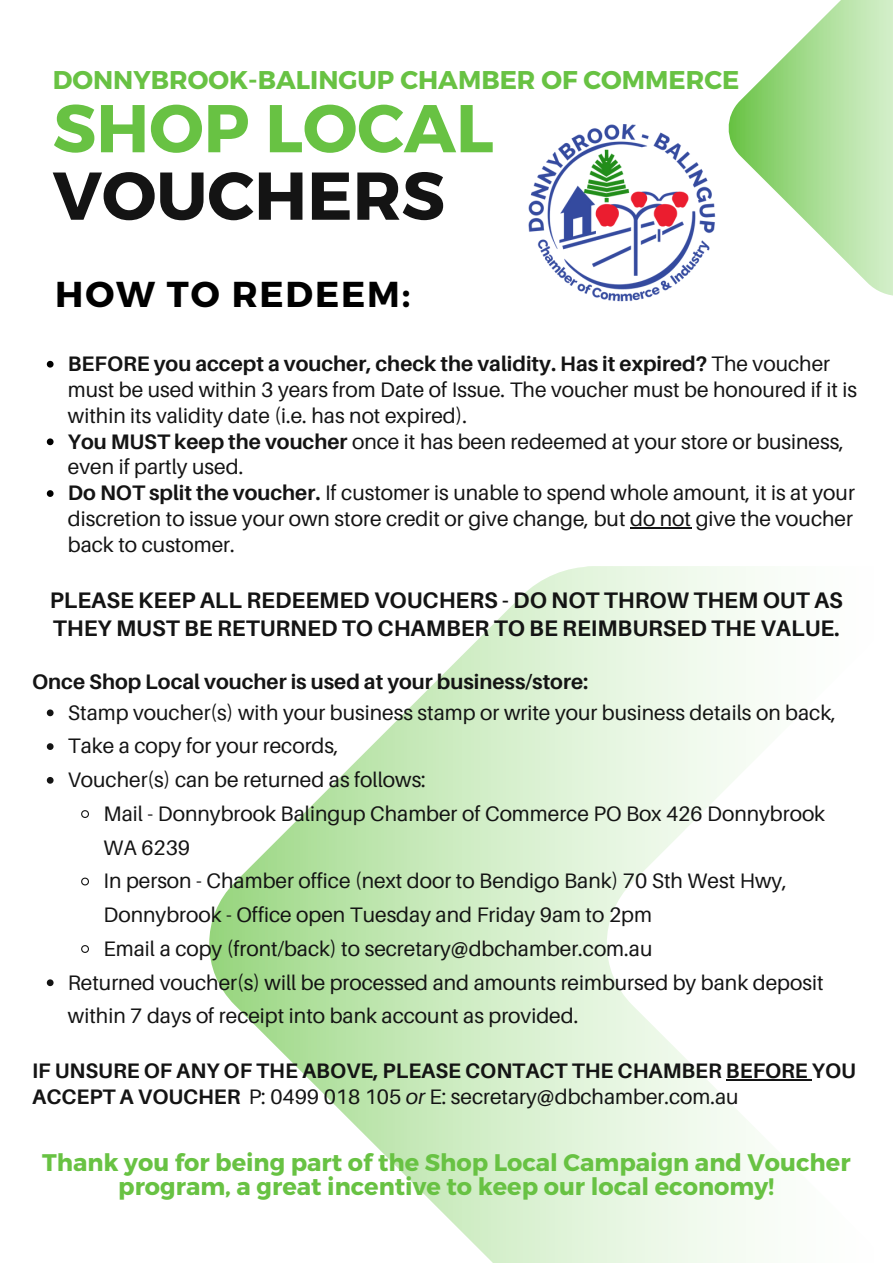
<style>
.page{position:relative;width:893px;height:1264px;background:#fff}
.page>*{position:absolute;margin:0;border:0;box-sizing:border-box;transform-origin:0 0}
.t1{font:700 67.5px "Montserrat";color:#68c243}
.t2{font:700 67.5px "Montserrat";color:#141414}
.t3{font:700 36px "Montserrat";letter-spacing:.05em;color:#000}
.t4{font:700 25.65px "Montserrat";color:#68c243}
.t5{font:700 24px/23.5px "Montserrat";color:#68c243;text-align:center}
.t6{font:700 22.5px/28px "Aileron";color:#141414}
.t7{font:21px/25.8px "Aileron";color:#141414}
.t8{font:700 21px/25.8px "Aileron";color:#141414}
.s1{font-weight:700}
.s2{font-weight:400}
.s3{font-weight:400;font-style:italic}
</style>
<div class="page">
<svg style="left:209px;top:566px;width:603px;height:696px"></svg>
<svg style="left:728px;top:0;width:164px;height:296px"></svg>
<svg style="left:47px;top:361px;width:7px;height:6px"></svg>
<svg style="left:47px;top:438px;width:7px;height:7px"></svg>
<svg style="left:47px;top:490px;width:7px;height:7px"></svg>
<hr style="left:630px;top:527px;width:61px;height:1px;background:#141414">
<svg style="left:47px;top:709px;width:7px;height:7px"></svg>
<svg style="left:47px;top:743px;width:7px;height:7px"></svg>
<svg style="left:47px;top:777px;width:7px;height:6px"></svg>
<svg style="left:81px;top:810px;width:8px;height:8px"></svg>
<svg style="left:81px;top:877px;width:8px;height:9px"></svg>
<svg style="left:81px;top:945px;width:8px;height:8px"></svg>
<svg style="left:47px;top:979px;width:7px;height:7px"></svg>
<hr style="left:726px;top:1079px;width:85px;height:1px;background:#141414">
<img style="left:528px;top:124px;width:188px;height:178px">
<p class="t4" style="left:53px;top:63px;width:688px">DONNYBROOK-BALINGUP CHAMBER OF COMMERCE</p>
<h1 class="t1" style="left:53px;top:84px;width:442px">SHOP LOCAL</h1>
<h1 class="t2" style="left:53px;top:152px;width:393px">VOUCHERS</h1>
<h2 class="t3" style="left:55px;top:271px;width:356px">HOW TO REDEEM:</h2>
<p class="t7" style="left:68px;top:350px;width:790px"><span class="s1">BEFORE you accept a voucher, check the validity. Has it expired?</span> The voucher must be used within 3 years from Date of Issue. The voucher must be honoured if it is within its validity date (i.e. has not expired).<br><span class="s1">You MUST keep the voucher</span> once it has been redeemed at your store or business, even if partly used.<br><span class="s1">Do NOT split the voucher.</span> If customer is unable to spend whole amount, it is at your discretion to issue your own store credit or give change, but do not give the voucher back to customer.</p>
<p class="t6" style="left:50px;top:586px;width:794px">PLEASE KEEP ALL REDEEMED VOUCHERS - DO NOT THROW THEM OUT AS<br>THEY MUST BE RETURNED TO CHAMBER TO BE REIMBURSED THE VALUE.</p>
<p class="t8" style="left:32px;top:668px;width:557px">Once Shop Local voucher is used at your business/store:</p>
<p class="t7" style="left:68px;top:695px;width:769px;line-height:33.8px">Stamp voucher(s) with your business stamp or write your business details on back,<br>Take a copy for your records,<br>Voucher(s) can be returned as follows:</p>
<p class="t7" style="left:104px;top:800px;width:723px">Mail - Donnybrook Balingup Chamber of Commerce PO Box 426 Donnybrook</p>
<p class="t7" style="left:104px;top:833px;width:88px">WA 6239</p>
<p class="t7" style="left:104px;top:867px;width:684px">In person - Chamber office (next door to Bendigo Bank) 70 Sth West Hwy,</p>
<p class="t7" style="left:104px;top:901px;width:550px">Donnybrook - Office open Tuesday and Friday 9am to 2pm</p>
<p class="t7" style="left:104px;top:935px;width:550px">Email a copy (front/back) to secretary@dbchamber.com.au</p>
<p class="t7" style="left:68px;top:968px;width:757px">Returned voucher(s) will be processed and amounts reimbursed by bank deposit</p>
<p class="t7" style="left:68px;top:1002px;width:512px">within 7 days of receipt into bank account as provided.</p>
<p class="t8" style="left:32px;top:1057px;width:825px">IF UNSURE OF ANY OF THE ABOVE, PLEASE CONTACT THE CHAMBER BEFORE YOU<br>ACCEPT A VOUCHER <span class="s2">P: 0499 018 105</span> <span class="s3">or</span> <span class="s2">E: secretary@dbchamber.com.au</span></p>
<p class="t5" style="left:42px;top:1149px;width:809px">Thank you for being part of the Shop Local Campaign and Voucher program, a great incentive to keep our local economy!</p>
</div>
